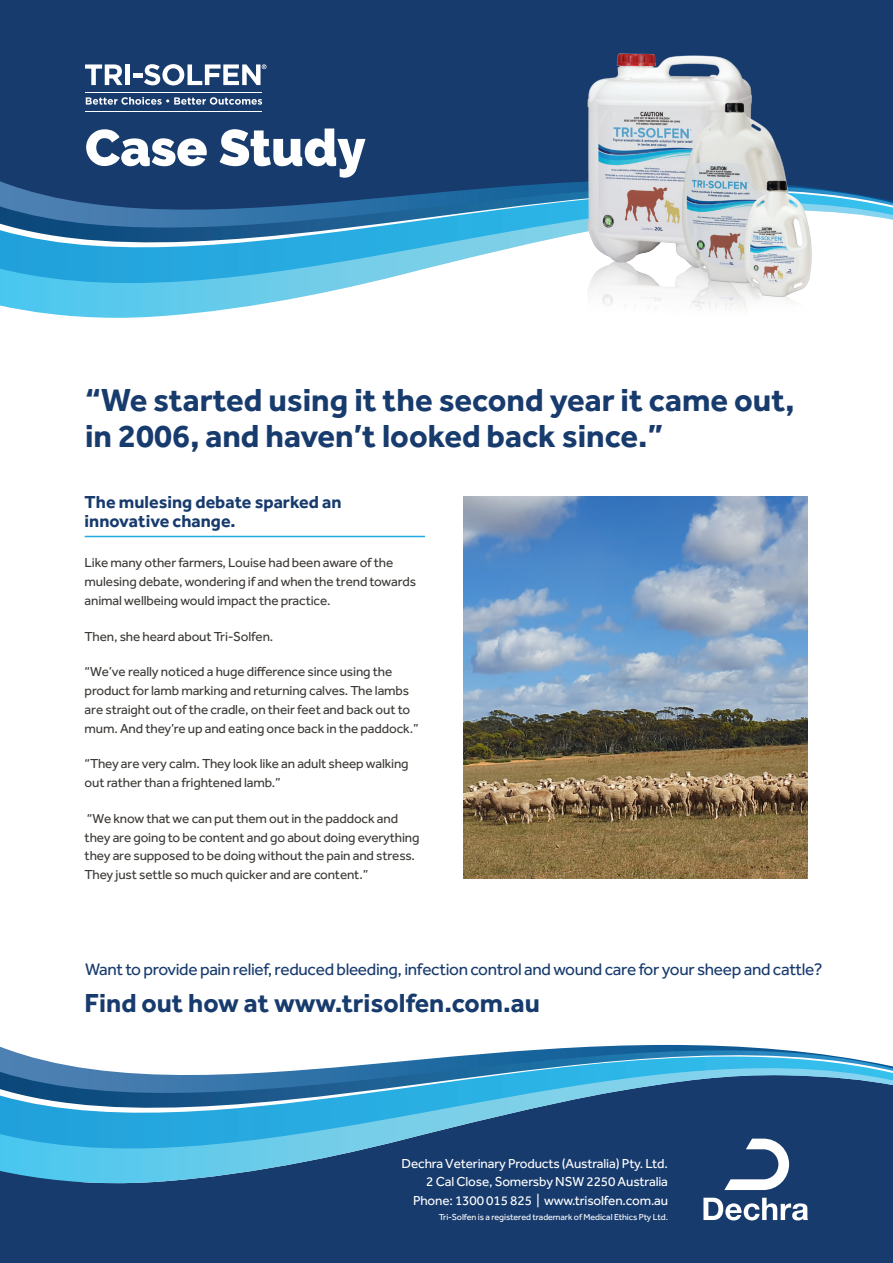
<style>
.page{position:relative;width:893px;height:1263px;background:#fff}
.page>*{position:absolute;margin:0;border:0;box-sizing:border-box;transform-origin:0 0}
.t1{font:900 51px "Raleway";color:#fff}
.t2{font:700 33px/36px "Effra";color:#183b6e}
.t3{font:700 27px "Effra";color:#183b6e}
.t4{font:700 18px/18.8px "Effra";color:#183b6e}
.t5{font:17.25px "Effra";letter-spacing:-.02em;color:#183b6e}
.t6{font:13.5px/18.8px "Effra";letter-spacing:-.01em;color:#3c3935}
.t7{font:13.5px/18.8px "Effra";letter-spacing:-.01em;color:#fff;text-align:right}
.t8{font:9px "Effra";letter-spacing:-.01em;color:#fff}
</style>
<div class="page">
<div style="left:0;top:1186px;width:893px;height:77px;background:#183b6e"></div>
<svg style="left:0;top:1044px;width:794px;height:7px"></svg>
<svg style="left:0;top:1167px;width:893px;height:19px;background:#255686"></svg>
<svg style="left:0;top:1051px;width:893px;height:116px;background:#4386b1"></svg>
<div style="left:0;top:0;width:893px;height:159px;background:#183b6e"></div>
<div style="left:0;top:159px;width:893px;height:27px;background:#183b6e"></div>
<svg style="left:0;top:301px;width:279px;height:17px"></svg>
<svg style="left:0;top:186px;width:893px;height:115px"></svg>
<img style="left:578px;top:28px;width:235px;height:283px">
<svg style="left:724px;top:1138px;width:65px;height:52px"></svg>
<svg style="left:703px;top:1198px;width:105px;height:22px"></svg>
<svg style="left:85px;top:64px;width:38px;height:21px"></svg>
<div style="left:125px;top:64px;width:5px;height:21px;background:#fff"></div>
<hr style="left:85px;top:111px;width:177px;height:1px;background:#fff">
<hr style="left:85px;top:92px;width:177px;height:1px;background:#fff">
<svg style="left:86px;top:97px;width:176px;height:8px"></svg>
<svg style="left:133px;top:64px;width:134px;height:21px"></svg>
<hr style="left:85px;top:536px;width:340px;height:1px;background:#22abe2">
<img style="left:463px;top:496px;width:345px;height:383px">
<p class="t1" style="left:85px;top:118px;width:282px">Case Study</p>
<p class="t2" style="left:85px;top:381px;width:711px">“We started using it the second year it came out, in 2006, and haven’t looked back since.”</p>
<p class="t4" style="left:85px;top:493px;width:258px">The mulesing debate sparked an innovative change.</p>
<p class="t6" style="left:85px;top:553px;width:333px">Like many other farmers, Louise had been aware of the mulesing debate, wondering if and when the trend towards animal wellbeing would impact the practice.</p>
<p class="t6" style="left:85px;top:626px;width:190px">Then, she heard about Tri-Solfen.</p>
<p class="t6" style="left:85px;top:662px;width:335px">“We’ve really noticed a huge difference since using the product for lamb marking and returning calves. The lambs are straight out of the cradle, on their feet and back out to mum. And they’re up and eating once back in the paddock.”</p>
<p class="t6" style="left:85px;top:754px;width:325px">“They are very calm. They look like an adult sheep walking out rather than a frightened lamb.”</p>
<p class="t6" style="left:85px;top:809px;width:336px">“We know that we can put them out in the paddock and they are going to be content and go about doing everything they are supposed to be doing without the pain and stress.<br>They just settle so much quicker and are content.”</p>
<p class="t5" style="left:85px;top:959px;width:739px">Want to provide pain relief, reduced bleeding, infection control and wound care for your sheep and cattle?</p>
<p class="t3" style="left:85px;top:986px;width:457px">Find out how at www.trisolfen.com.au</p>
<p class="t7" style="left:402px;top:1153px;width:268px">Dechra Veterinary Products (Australia) Pty. Ltd.<br>2 Cal Close, Somersby NSW 2250 Australia<br>Phone: 1300 015 825 | www.trisolfen.com.au</p>
<p class="t8" style="left:439px;top:1212px;width:231px">Tri-Solfen is a registered trademark of Medical Ethics Pty Ltd.</p>
</div>
